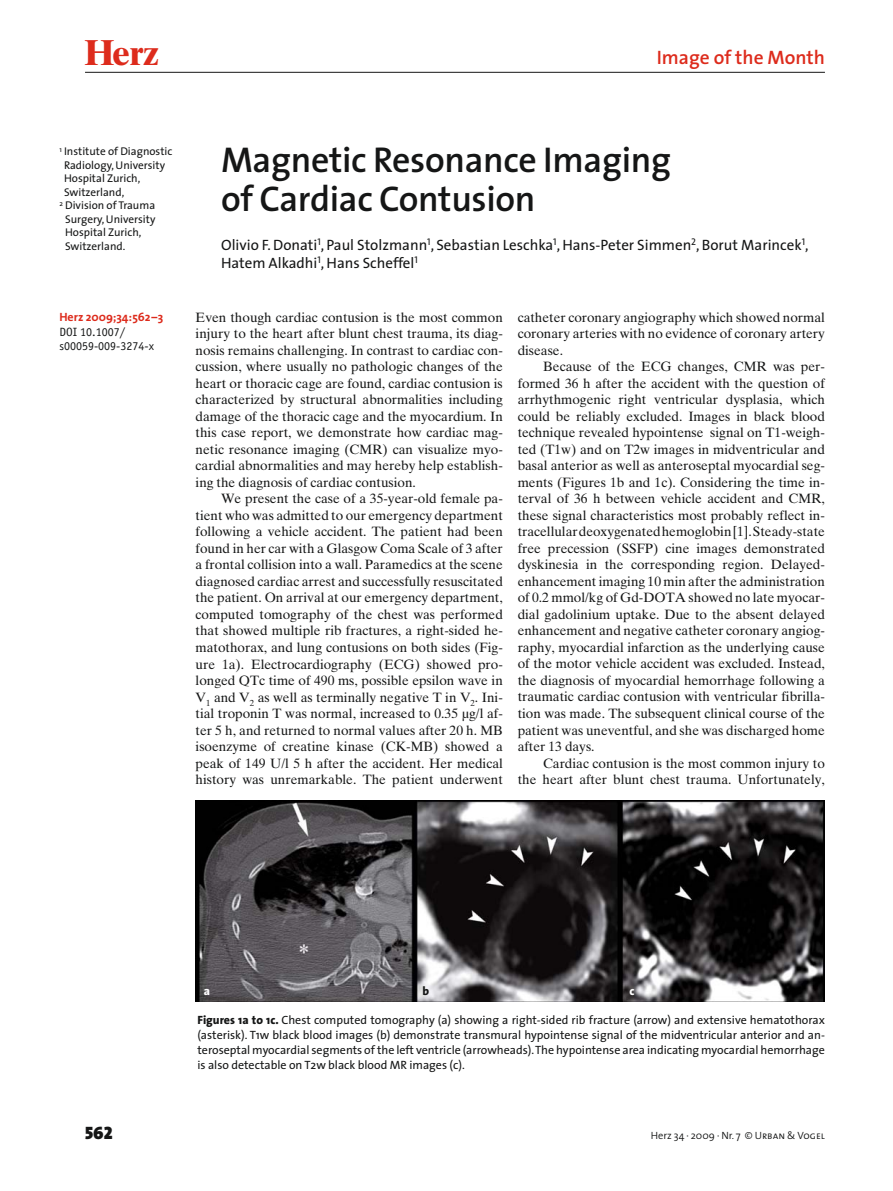
<style>
.page{position:relative;width:893px;height:1191px;background:#fff}
.page>*{position:absolute;margin:0;border:0;box-sizing:border-box;transform-origin:0 0}
.t1{font:600 36px/39px "The Sans";letter-spacing:-.01em;color:#151616}
.t2{font:700 36px "Times Ten";color:#dd2b1c}
.t3{font:600 19.5px "The Sans";color:#dd2b1c}
.t4{font:18px "The Sans Black Caps";color:#151616}
.t5{font:15px/18px "The Sans";color:#151616}
.t6{font:13.5px/16.5px "Times Ten";color:#151616;text-align:justify}
.t7{font:12px/15px "The Sans";color:#151616;text-align:justify}
.t8{font:12px/14.4px "Officina Sans LT";color:#151616}
.t9{font:700 12px "The Sans";color:#dd2b1c}
.t10{font:800 12px "The Sans";color:#fff}
.t11{font:800 12px "The Sans";color:#151616}
.t12{font:11.25px "The Sans";color:#151616}
.t13{font:300 10.5px "The Sans";color:#151616}
.s1{font-weight:800}
.s2{font-family:"The Sans Semi Light Caps";font-weight:400}
</style>
<div class="page">
<hr style="left:85px;top:72px;width:740px;height:1px;background:#151616">
<img style="left:196px;top:800px;width:629px;height:201px">
<h1 class="t2" style="left:85px;top:39px;width:76px">Herz</h1>
<h2 class="t3" style="left:657px;top:50px;width:170px">Image of the Month</h2>
<p class="t12" style="left:59px;top:147px;width:115px"><sup>1</sup> Institute of Diagnostic</p>
<p class="t12" style="left:64px;top:160px;width:103px">Radiology, University</p>
<p class="t12" style="left:64px;top:174px;width:78px">Hospital Zurich,</p>
<p class="t12" style="left:64px;top:187px;width:62px">Switzerland,</p>
<p class="t12" style="left:59px;top:201px;width:97px"><sup>2</sup> Division of Trauma</p>
<p class="t12" style="left:65px;top:214px;width:92px">Surgery, University</p>
<p class="t12" style="left:65px;top:228px;width:78px">Hospital Zurich,</p>
<p class="t12" style="left:65px;top:241px;width:62px">Switzerland.</p>
<p class="t9" style="left:59px;top:312px;width:106px">Herz 2009;34:562–3</p>
<p class="t8" style="left:59px;top:325px;width:96px">DOI 10.1007/ s00059-009-3274-x</p>
<h1 class="t1" style="left:221px;top:143px;width:451px">Magnetic Resonance Imaging of Cardiac Contusion</h1>
<p class="t5" style="left:221px;top:237px;width:589px">Olivio F. Donati<sup>1</sup>, Paul Stolzmann<sup>1</sup>, Sebastian Leschka<sup>1</sup>, Hans-Peter Simmen<sup>2</sup>, Borut Marincek<sup>1</sup>,<br>Hatem Alkadhi<sup>1</sup>, Hans Scheffel<sup>1</sup></p>
<p class="t6" style="left:196px;top:310px;width:309px">Even though cardiac contusion is the most common injury to the heart after blunt chest trauma, its diag&shy;nosis remains challenging. In contrast to cardiac con&shy;cussion, where usually no pathologic changes of the heart or thoracic cage are found, cardiac contusion is characterized by structural abnormalities including damage of the thoracic cage and the myocardium. In this case report, we demonstrate how cardiac mag&shy;netic resonance imaging (CMR) can visualize myo&shy;cardial abnormalities and may hereby help establish&shy;ing the diagnosis of cardiac contusion.</p>
<p class="t6" style="left:196px;top:492px;width:309px;text-indent:26px">We present the case of a 35-year-old female pa&shy;tient who was admitted to our emergency department following a vehicle accident. The patient had been found in her car with a Glasgow Coma Scale of 3 after a frontal collision into a wall. Paramedics at the scene diagnosed cardiac arrest and successfully resuscitated the patient. On arrival at our emergency department, computed tomography of the chest was performed that showed multiple rib fractures, a right-sided he&shy;matothorax, and lung contusions on both sides (Fig&shy;ure 1a). Electrocardiography (ECG) showed pro&shy;longed QTc time of 490 ms, possible epsilon wave in V<sub>1</sub> and V<sub>2</sub> as well as terminally negative T in V<sub>2</sub>. Ini&shy;tial troponin T was normal, increased to 0.35 µg/l af&shy;ter 5 h, and returned to normal values after 20 h. MB isoenzyme of creatine kinase (CK-MB) showed a peak of 149 U/l 5 h after the accident. Her medical history was unremarkable. The patient underwent</p>
<p class="t6" style="left:518px;top:310px;width:309px">catheter coronary angiography which showed normal coronary arteries with no evidence of coronary artery disease.</p>
<p class="t6" style="left:518px;top:360px;width:309px;text-indent:26px">Because of the ECG changes, CMR was per&shy;formed 36 h after the accident with the question of arrhythmogenic right ventricular dysplasia, which could be reliably excluded. Images in black blood technique revealed hypointense signal on T1-weigh&shy;ted (T1w) and on T2w images in midventricular and basal anterior as well as anteroseptal myocardial seg&shy;ments (Figures 1b and 1c). Considering the time in&shy;terval of 36 h between vehicle accident and CMR, these signal characteristics most probably reflect in&shy;tracellular deoxygenated hemoglobin [1]. Steady-state free precession (SSFP) cine images demonstrated dyskinesia in the corresponding region. Delayed&shy;enhancement imaging 10 min after the administration of 0.2 mmol/kg of Gd-DOTA showed no late myocar&shy;dial gadolinium uptake. Due to the absent delayed enhancement and negative catheter coronary angiog&shy;raphy, myocardial infarction as the underlying cause of the motor vehicle accident was excluded. Instead, the diagnosis of myocardial hemorrhage following a traumatic cardiac contusion with ventricular fibrilla&shy;tion was made. The subsequent clinical course of the patient was uneventful, and she was discharged home after 13 days.</p>
<p class="t6" style="left:518px;top:756px;width:309px;text-align:right">Cardiac contusion is the most common injury to<br>the heart after blunt chest trauma. Unfortunately,</p>
<p class="t10" style="left:204px;top:986px;width:8px">a</p>
<p class="t11" style="left:422px;top:986px;width:8px">b</p>
<p class="t10" style="left:629px;top:986px;width:7px">c</p>
<p class="t7" style="left:197px;top:1013px;width:629px"><span class="s1">Figures 1a to 1c.</span> Chest computed tomography (a) showing a right-sided rib fracture (arrow) and extensive hematothorax (asterisk). T1w black blood images (b) demonstrate transmural hypointense signal of the midventricular anterior and an&shy;teroseptal myocardial segments of the left ventricle (arrowheads). The hypointense area indicating myocardial hemorrhage is also detectable on T2w black blood MR images (c).</p>
<h3 class="t4" style="left:85px;top:1121px;width:29px">562</h3>
<p class="t13" style="left:651px;top:1131px;width:176px">Herz 34 · 2009 · Nr. 7 © <span class="s2">Urban</span> &amp; <span class="s2">Vogel</span></p>
</div>
